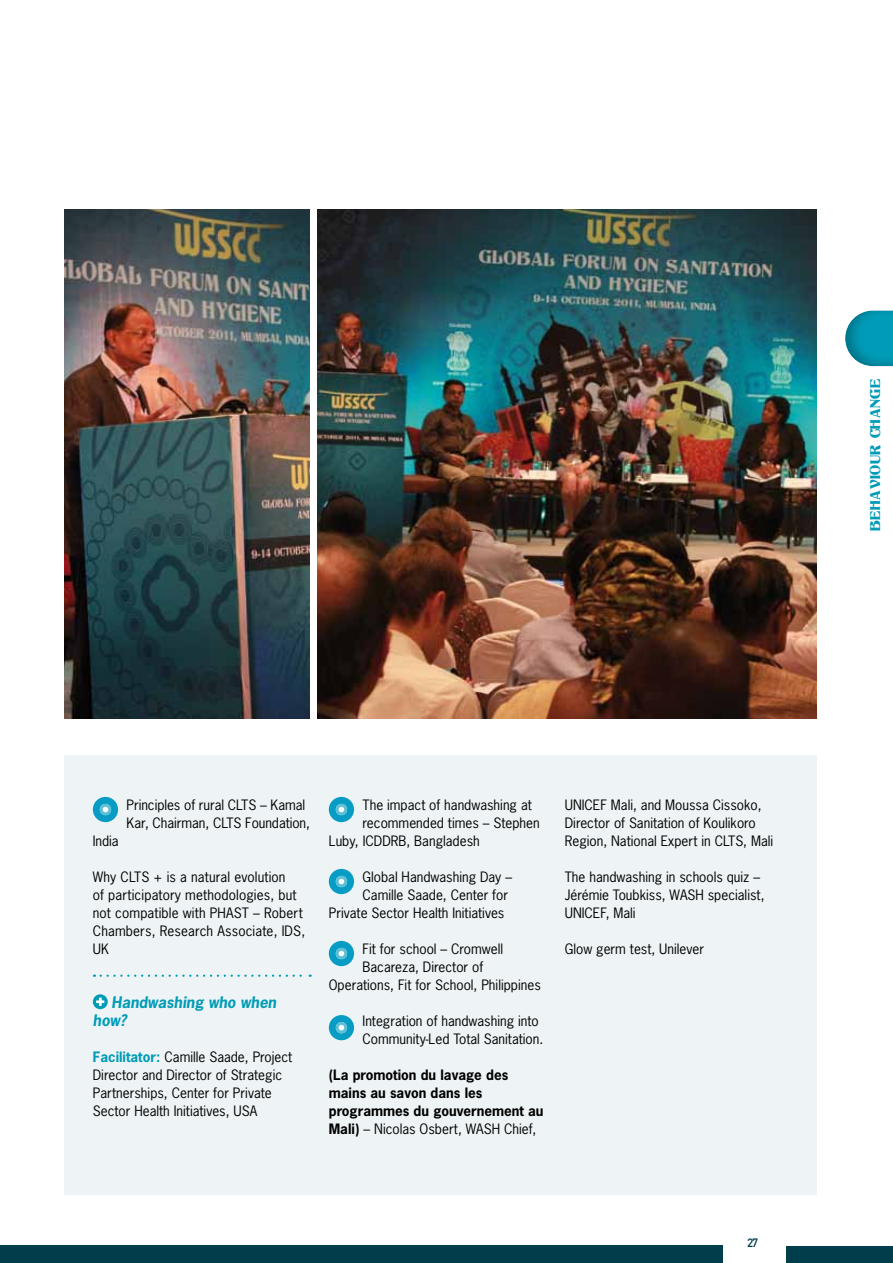
<style>
.page{position:relative;width:893px;height:1263px;background:#fff}
.page>*{position:absolute;margin:0;border:0;box-sizing:border-box;transform-origin:0 0}
.t1{font:italic 700 15px/18px "News Gothic Std";color:#009bb7}
.t2{font:15px "Titania";color:#009bb7}
.t3{font:13.5px/18px "News Gothic Std";color:#000}
.t4{font:700 13.5px/18px "News Gothic Std";color:#000}
.t5{font:12px "DIN Mittelschrift Std";color:#003e4b}
.s1{font-weight:700;color:#009bb7}
.s2{font-weight:400}
</style>
<div class="page">
<div style="left:0;top:1246px;width:723px;height:17px;background:#003e4b"></div>
<div style="left:787px;top:1246px;width:106px;height:17px;background:#003e4b"></div>
<div style="left:844px;top:308px;width:49px;height:58px;background:#000;opacity:.25"></div>
<div style="left:64px;top:755px;width:752px;height:440px;background:#eef4f5"></div>
<svg style="left:101px;top:974px;width:210px;height:3px"></svg>
<svg style="left:93px;top:797px;width:25px;height:25px"></svg>
<svg style="left:93px;top:994px;width:15px;height:15px"></svg>
<svg style="left:96px;top:998px;width:8px;height:8px"></svg>
<svg style="left:329px;top:797px;width:25px;height:25px"></svg>
<svg style="left:329px;top:869px;width:25px;height:25px"></svg>
<svg style="left:329px;top:941px;width:25px;height:25px"></svg>
<svg style="left:329px;top:1015px;width:25px;height:25px"></svg>
<img style="left:318px;top:209px;width:498px;height:510px">
<img style="left:64px;top:209px;width:245px;height:510px">
<p class="t2" style="left:866px;top:531px;width:154px;rotate:-90deg">Behaviour Change</p>
<p class="t3" style="left:127px;top:796px;width:185px">Principles of rural CLTS – Kamal<br>Kar, Chairman, CLTS Foundation,</p>
<p class="t3" style="left:93px;top:832px;width:27px">India</p>
<p class="t3" style="left:93px;top:868px;width:214px">Why CLTS + is a natural evolution<br>of participatory methodologies, but not compatible with PHAST – Robert<br>Chambers, Research Associate, IDS,<br>UK</p>
<p class="t1" style="left:93px;top:993px;width:185px;text-indent:19px">Handwashing who when how?</p>
<p class="t3" style="left:93px;top:1048px;width:201px"><span class="s1">Facilitator:</span> Camille Saade, Project Director and Director of Strategic Partnerships, Center for Private Sector Health Initiatives, USA</p>
<p class="t3" style="left:363px;top:796px;width:171px">The impact of handwashing at</p>
<p class="t3" style="left:363px;top:814px;width:179px">recommended times – Stephen</p>
<p class="t3" style="left:329px;top:832px;width:152px">Luby, ICDDRB, Bangladesh</p>
<p class="t3" style="left:363px;top:868px;width:151px">Global Handwashing Day –</p>
<p class="t3" style="left:363px;top:886px;width:147px">Camille Saade, Center for</p>
<p class="t3" style="left:329px;top:904px;width:177px">Private Sector Health Initiatives</p>
<p class="t3" style="left:363px;top:940px;width:142px">Fit for school – Cromwell</p>
<p class="t3" style="left:363px;top:958px;width:122px">Bacareza, Director of</p>
<p class="t3" style="left:329px;top:976px;width:213px">Operations, Fit for School, Philippines</p>
<p class="t3" style="left:363px;top:1012px;width:180px">Integration of handwashing into<br>Community-Led Total Sanitation.</p>
<p class="t4" style="left:329px;top:1066px;width:216px">(La promotion du lavage des mains au savon dans les programmes du gouvernement au<br>Mali) <span class="s2">– Nicolas Osbert, WASH Chief,</span></p>
<p class="t3" style="left:565px;top:796px;width:210px">UNICEF Mali, and Moussa Cissoko,<br>Director of Sanitation of Koulikoro<br>Region, National Expert in CLTS, Mali</p>
<p class="t3" style="left:565px;top:868px;width:201px">The handwashing in schools quiz –<br>Jérémie Toubkiss, WASH specialist,<br>UNICEF, Mali</p>
<p class="t3" style="left:565px;top:940px;width:141px">Glow germ test, Unilever</p>
<p class="t5" style="left:747px;top:1236px;width:12px">27</p>
</div>
